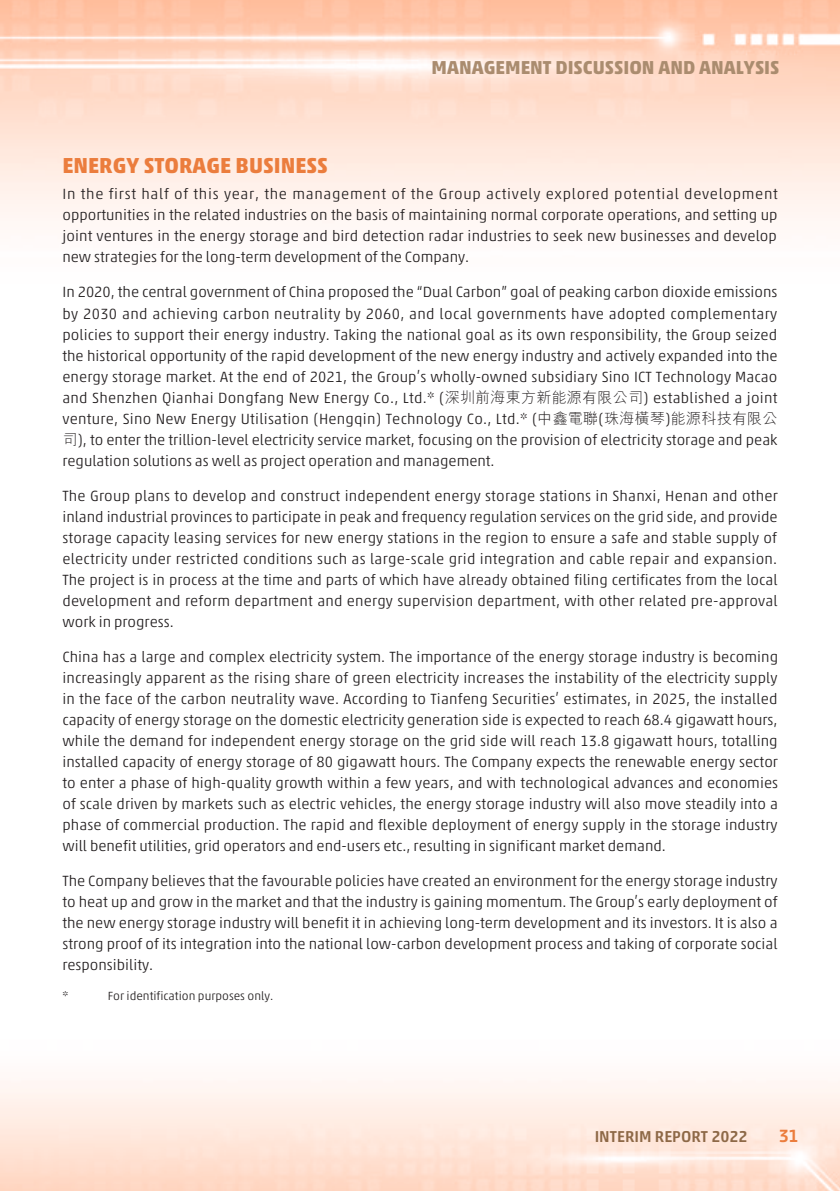
<style>
.page{position:relative;width:840px;height:1191px;background:#fff}
.page>*{position:absolute;margin:0;border:0;box-sizing:border-box;transform-origin:0 0}
._3__標題{font:700 22px "Akko Pro";color:#eb7d3d}
.t1{font:700 19px "Akko Pro";color:#aa8c6f}
.t2{font:500 18px "Akko Pro";color:#eb7d3d}
.t3{font:500 16px "Akko Pro";color:#8e6947}
._1__內文{font:300 15px/21px "Akko Pro";color:#231f20;text-align:justify}
._2__附註內文{font:300 12px "Akko Pro";color:#231f20}
.s1{font-family:"M Hei HK"}
</style>
<div class="page">
<p class="t1" style="left:431px;top:55px;width:349px">MANAGEMENT DISCUSSION AND ANALYSIS</p>
<p class="_3__標題" style="left:62px;top:152px;width:267px">ENERGY STORAGE BUSINESS</p>
<p class="_1__內文" style="left:62px;top:184px;width:716px">In the first half of this year, the management of the Group actively explored potential development opportunities in the related industries on the basis of maintaining normal corporate operations, and setting up joint ventures in the energy storage and bird detection radar industries to seek new businesses and develop new strategies for the long-term development of the Company.</p>
<p class="_1__內文" style="left:62px;top:282px;width:716px">In 2020, the central government of China proposed the “Dual Carbon” goal of peaking carbon dioxide emissions by 2030 and achieving carbon neutrality by 2060, and local governments have adopted complementary policies to support their energy industry. Taking the national goal as its own responsibility, the Group seized the historical opportunity of the rapid development of the new energy industry and actively expanded into the energy storage market. At the end of 2021, the Group’s wholly-owned subsidiary Sino ICT Technology Macao and Shenzhen Qianhai Dongfang New Energy Co., Ltd.* (<span class="s1">深圳前海東方新能源有限公司</span>) established a joint venture, Sino New Energy Utilisation (Hengqin) Technology Co., Ltd.* (<span class="s1">中鑫電聯</span>(<span class="s1">珠海橫琴</span>)<span class="s1">能源科技有限公司</span>), to enter the trillion-level electricity service market, focusing on the provision of electricity storage and peak regulation solutions as well as project operation and management.</p>
<p class="_1__內文" style="left:62px;top:485px;width:716px">The Group plans to develop and construct independent energy storage stations in Shanxi, Henan and other inland industrial provinces to participate in peak and frequency regulation services on the grid side, and provide storage capacity leasing services for new energy stations in the region to ensure a safe and stable supply of electricity under restricted conditions such as large-scale grid integration and cable repair and expansion.<br>The project is in process at the time and parts of which have already obtained filing certificates from the local development and reform department and energy supervision department, with other related pre-approval work in progress.</p>
<p class="_1__內文" style="left:62px;top:646px;width:716px">China has a large and complex electricity system. The importance of the energy storage industry is becoming increasingly apparent as the rising share of green electricity increases the instability of the electricity supply in the face of the carbon neutrality wave. According to Tianfeng Securities’ estimates, in 2025, the installed capacity of energy storage on the domestic electricity generation side is expected to reach 68.4 gigawatt hours, while the demand for independent energy storage on the grid side will reach 13.8 gigawatt hours, totalling installed capacity of energy storage of 80 gigawatt hours. The Company expects the renewable energy sector to enter a phase of high-quality growth within a few years, and with technological advances and economies of scale driven by markets such as electric vehicles, the energy storage industry will also move steadily into a phase of commercial production. The rapid and flexible deployment of energy supply in the storage industry will benefit utilities, grid operators and end-users etc., resulting in significant market demand.</p>
<p class="_1__內文" style="left:62px;top:870px;width:716px">The Company believes that the favourable policies have created an environment for the energy storage industry to heat up and grow in the market and that the industry is gaining momentum. The Group’s early deployment of the new energy storage industry will benefit it in achieving long-term development and its investors. It is also a strong proof of its integration into the national low-carbon development process and taking of corporate social responsibility.</p>
<p class="_2__附註內文" style="left:62px;top:988px;width:7px">*</p>
<p class="_2__附註內文" style="left:108px;top:988px;width:167px">For identification purposes only.</p>
<p class="t3" style="left:594px;top:1126px;width:154px">INTERIM REPORT 2022</p>
<p class="t2" style="left:778px;top:1124px;width:21px">31</p>
</div>
